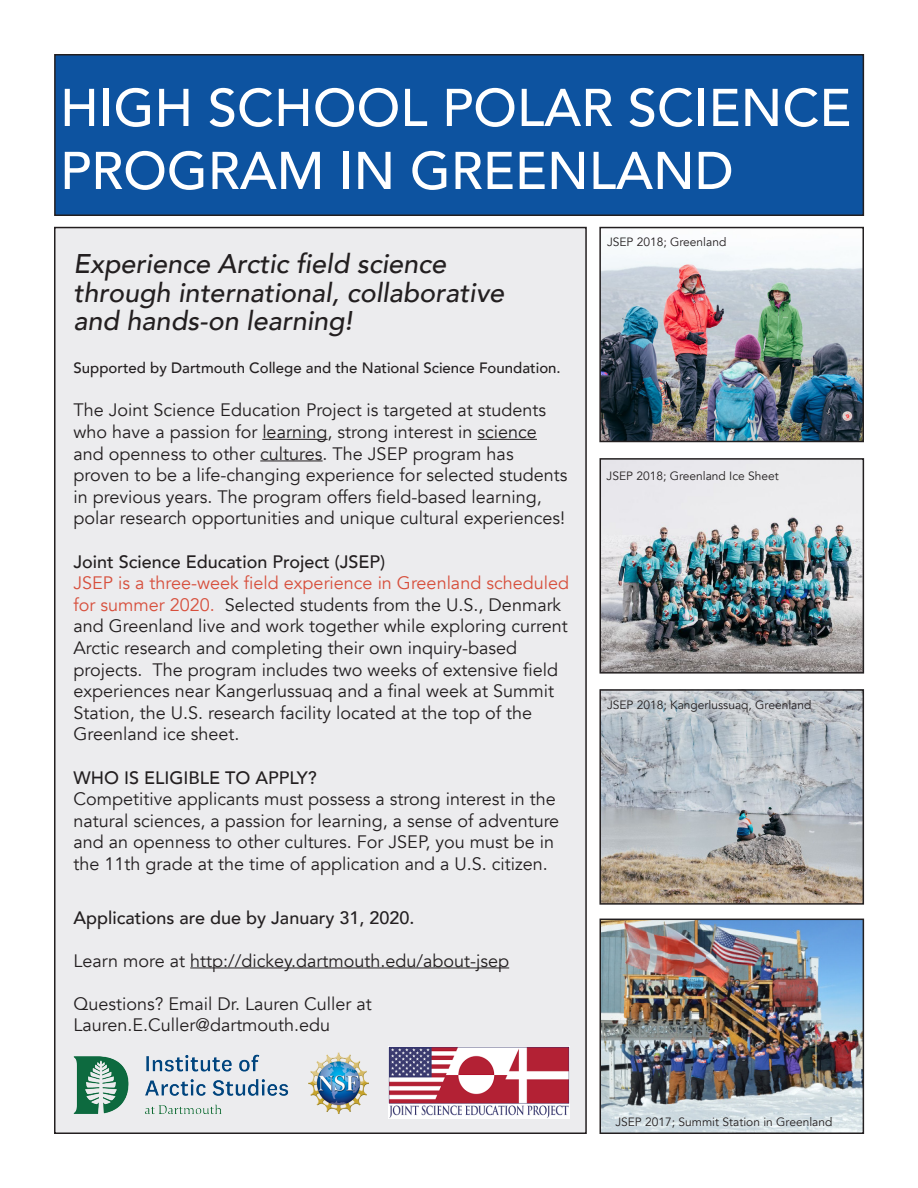
<style>
.page{position:relative;width:918px;height:1188px;background:#fff}
.page>*{position:absolute;margin:0;border:0;box-sizing:border-box;transform-origin:0 0}
.t1{font:500 52.5px/63px "Avenir";color:#fff}
.t2{font:italic 500 27px/28.5px "Avenir";color:#231f20}
.t3{font:18px/21.6px "Avenir";color:#231f20}
.t4{font:500 18px "Avenir";color:#231f20}
.t5{font:500 15px "Avenir";color:#231f20}
.t6{font:12px "Avenir";color:#231f20}
.s1{color:#d74f3c}
</style>
<div class="page">
<img style="left:603px;top:461px;width:258px;height:210px">
<div style="left:600px;top:458px;width:264px;height:216px;border:2px solid #231f20"></div>
<div style="left:55px;top:228px;width:531px;height:905px;background:#ececee"></div>
<div style="left:55px;top:55px;width:808px;height:160px;background:#0d53a0"></div>
<div style="left:54px;top:54px;width:810px;height:162px;border:2px solid #231f20"></div>
<hr style="left:262px;top:439px;width:66px;height:1px;background:#231f20">
<hr style="left:478px;top:439px;width:59px;height:1px;background:#231f20">
<hr style="left:260px;top:460px;width:63px;height:1px;background:#231f20">
<hr style="left:190px;top:968px;width:319px;height:1px;background:#231f20">
<img style="left:602px;top:253px;width:259px;height:186px">
<div style="left:599px;top:227px;width:265px;height:215px;border:2px solid #231f20"></div>
<img style="left:602px;top:692px;width:259px;height:210px">
<div style="left:599px;top:689px;width:265px;height:216px;border:2px solid #231f20"></div>
<img style="left:603px;top:922px;width:258px;height:209px">
<div style="left:600px;top:919px;width:264px;height:215px;border:2px solid #231f20"></div>
<img style="left:308px;top:1052px;width:61px;height:62px">
<img style="left:73px;top:1054px;width:216px;height:61px">
<img style="left:389px;top:1047px;width:180px;height:71px">
<p class="t1" style="left:60px;top:73px;width:793px">HIGH SCHOOL POLAR SCIENCE<br>PROGRAM IN GREENLAND</p>
<p class="t2" style="left:74px;top:250px;width:432px">Experience Arctic field science through international, collaborative and hands-on learning!</p>
<p class="t5" style="left:74px;top:355px;width:489px">Supported by Dartmouth College and the National Science Foundation.</p>
<p class="t3" style="left:74px;top:400px;width:496px">The Joint Science Education Project is targeted at students who have a passion for learning, strong interest in science and openness to other cultures. The JSEP program has proven to be a life-changing experience for selected students in previous years. The program offers field-based learning, polar research opportunities and unique cultural experiences!</p>
<p class="t4" style="left:74px;top:546px;width:313px">Joint Science Education Project (JSEP)</p>
<p class="t3" style="left:74px;top:573px;width:497px"><span class="s1">JSEP is a three-week field experience in Greenland scheduled for summer 2020.</span> Selected students from the U.S., Denmark and Greenland live and work together while exploring current Arctic research and completing their own inquiry-based projects. The program includes two weeks of extensive field experiences near Kangerlussuaq and a final week at Summit Station, the U.S. research facility located at the top of the Greenland ice sheet.</p>
<p class="t4" style="left:74px;top:762px;width:245px">WHO IS ELIGIBLE TO APPLY?</p>
<p class="t3" style="left:74px;top:789px;width:487px">Competitive applicants must possess a strong interest in the natural sciences, a passion for learning, a sense of adventure and an openness to other cultures. For JSEP, you must be in the 11th grade at the time of application and a U.S. citizen.</p>
<p class="t4" style="left:74px;top:902px;width:342px">Applications are due by January 31, 2020.</p>
<p class="t3" style="left:74px;top:950px;width:437px">Learn more at http://dickey.dartmouth.edu/about-jsep</p>
<p class="t3" style="left:74px;top:993px;width:300px">Questions? Email Dr. Lauren Culler at<br>Lauren.E.Culler@dartmouth.edu</p>
<p class="t6" style="left:607px;top:235px;width:121px">JSEP 2018; Greenland</p>
<p class="t6" style="left:607px;top:468px;width:174px">JSEP 2018; Greenland Ice Sheet</p>
<p class="t6" style="left:607px;top:697px;width:206px">JSEP 2018; Kangerlussuaq, Greenland</p>
<p class="t6" style="left:615px;top:1115px;width:219px">JSEP 2017; Summit Station in Greenland</p>
</div>
